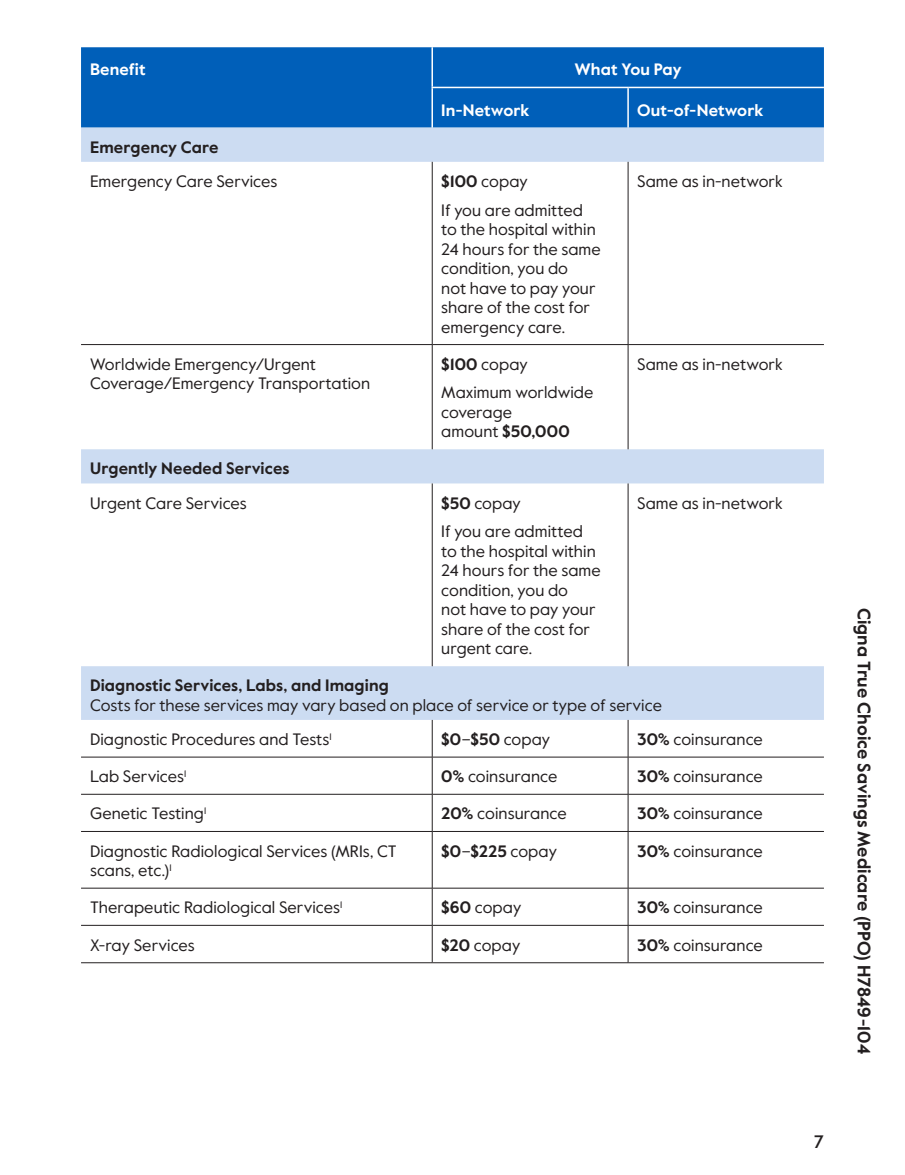
<style>
.page{position:relative;width:905px;height:1175px;background:#fff}
.page>*{position:absolute;margin:0;border:0;box-sizing:border-box;transform-origin:0 0}
.margin_plan_name{font:700 18px "Value Sans Pro";color:#231f20}
.t1{font:500 18px "Value Sans Pro";color:#231f20}
.table_para{font:16.5px/19.5px "Value Sans Pro";letter-spacing:.005em;color:#231f20}
.table_row_h1{font:700 16.5px "Value Sans Pro";letter-spacing:.005em;color:#231f20}
.table_col_h1_align_r{font:700 16.5px "Value Sans Pro";letter-spacing:.005em;color:#fff}
.table_para-2{font:700 16.5px "Value Sans Pro";color:#231f20}
.table_col_h1_align_c{font:700 16.5px "Value Sans Pro";color:#fff}
.s1{font-weight:700}
.s2{font-weight:400}
</style>
<div class="page">
<div style="left:81px;top:47px;width:743px;height:81px;background:#005fb9"></div>
<svg style="left:81px;top:128px;width:743px;height:592px"></svg>
<hr style="left:81px;top:344px;width:351px;height:1px;background:#231f20">
<hr style="left:432px;top:344px;width:196px;height:1px;background:#231f20">
<hr style="left:628px;top:344px;width:196px;height:1px;background:#231f20">
<hr style="left:81px;top:757px;width:351px;height:1px;background:#231f20">
<hr style="left:432px;top:757px;width:196px;height:1px;background:#231f20">
<hr style="left:628px;top:757px;width:196px;height:1px;background:#231f20">
<hr style="left:81px;top:925px;width:351px;height:1px;background:#231f20">
<hr style="left:432px;top:925px;width:196px;height:1px;background:#231f20">
<hr style="left:628px;top:925px;width:196px;height:1px;background:#231f20">
<hr style="left:81px;top:794px;width:351px;height:1px;background:#231f20">
<hr style="left:81px;top:831px;width:351px;height:1px;background:#231f20">
<hr style="left:432px;top:794px;width:196px;height:1px;background:#231f20">
<hr style="left:432px;top:831px;width:196px;height:1px;background:#231f20">
<hr style="left:628px;top:794px;width:196px;height:1px;background:#231f20">
<hr style="left:628px;top:831px;width:196px;height:1px;background:#231f20">
<hr style="left:432px;top:162px;width:1px;height:182px;background:#231f20">
<hr style="left:432px;top:345px;width:1px;height:104px;background:#231f20">
<hr style="left:432px;top:483px;width:1px;height:183px;background:#231f20">
<hr style="left:432px;top:720px;width:1px;height:37px;background:#231f20">
<hr style="left:432px;top:757px;width:1px;height:37px;background:#231f20">
<hr style="left:432px;top:794px;width:1px;height:37px;background:#231f20">
<hr style="left:432px;top:831px;width:1px;height:57px;background:#231f20">
<hr style="left:432px;top:888px;width:1px;height:37px;background:#231f20">
<hr style="left:432px;top:925px;width:1px;height:37px;background:#231f20">
<hr style="left:627px;top:162px;width:1px;height:182px;background:#231f20">
<hr style="left:627px;top:345px;width:1px;height:104px;background:#231f20">
<hr style="left:627px;top:483px;width:1px;height:183px;background:#231f20">
<hr style="left:627px;top:720px;width:1px;height:37px;background:#231f20">
<hr style="left:627px;top:757px;width:1px;height:37px;background:#231f20">
<hr style="left:627px;top:794px;width:1px;height:37px;background:#231f20">
<hr style="left:627px;top:831px;width:1px;height:57px;background:#231f20">
<hr style="left:627px;top:888px;width:1px;height:37px;background:#231f20">
<hr style="left:627px;top:925px;width:1px;height:37px;background:#231f20">
<hr style="left:81px;top:962px;width:351px;height:1px;background:#231f20">
<hr style="left:432px;top:962px;width:196px;height:1px;background:#231f20">
<hr style="left:628px;top:962px;width:196px;height:1px;background:#231f20">
<hr style="left:81px;top:888px;width:351px;height:1px;background:#231f20">
<hr style="left:432px;top:888px;width:196px;height:1px;background:#231f20">
<hr style="left:628px;top:888px;width:196px;height:1px;background:#231f20">
<hr style="left:431px;top:47px;width:2px;height:40px;background:#fff">
<hr style="left:628px;top:87px;width:196px;height:1px;background:#fff">
<hr style="left:431px;top:87px;width:197px;height:1px;background:#fff">
<hr style="left:627px;top:88px;width:1px;height:40px;background:#fff">
<hr style="left:431px;top:88px;width:2px;height:40px;background:#fff">
<p class="table_col_h1_align_r" style="left:90px;top:60px;width:57px">Benefit</p>
<p class="table_col_h1_align_c" style="left:574px;top:60px;width:109px">What You Pay</p>
<p class="table_col_h1_align_r" style="left:441px;top:100px;width:90px">In-Network</p>
<p class="table_col_h1_align_r" style="left:637px;top:100px;width:128px">Out-of-Network</p>
<p class="table_row_h1" style="left:90px;top:137px;width:130px">Emergency Care</p>
<p class="table_para" style="left:90px;top:172px;width:189px">Emergency Care Services</p>
<p class="table_para" style="left:441px;top:172px;width:88px"><span class="s1">$100</span> copay</p>
<p class="table_para" style="left:441px;top:200px;width:161px">If you are admitted to the hospital within<br>24 hours for the same condition, you do<br>not have to pay your share of the cost for emergency care.</p>
<p class="table_para" style="left:637px;top:172px;width:147px">Same as in-network</p>
<p class="table_para" style="left:90px;top:354px;width:281px">Worldwide Emergency/Urgent<br>Coverage/Emergency Transportation</p>
<p class="table_para" style="left:441px;top:354px;width:88px"><span class="s1">$100</span> copay</p>
<p class="table_para" style="left:441px;top:383px;width:154px">Maximum worldwide coverage<br>amount <span class="s1">$50,000</span></p>
<p class="table_row_h1" style="left:90px;top:459px;width:201px">Urgently Needed Services</p>
<p class="table_para" style="left:90px;top:493px;width:158px">Urgent Care Services</p>
<p class="table_para" style="left:441px;top:493px;width:81px"><span class="s1">$50</span> copay</p>
<p class="table_para" style="left:441px;top:522px;width:161px">If you are admitted to the hospital within<br>24 hours for the same condition, you do<br>not have to pay your share of the cost for urgent care.</p>
<p class="table_para" style="left:637px;top:354px;width:147px">Same as in-network</p>
<p class="table_para" style="left:637px;top:493px;width:147px">Same as in-network</p>
<p class="table_row_h1" style="left:90px;top:675px;width:300px">Diagnostic Services, Labs, and Imaging</p>
<p class="table_para" style="left:90px;top:695px;width:573px">Costs for these services may vary based on place of service or type of service</p>
<p class="table_para" style="left:90px;top:730px;width:243px">Diagnostic Procedures and Tests<sup>1</sup></p>
<p class="table_para" style="left:441px;top:730px;width:110px"><span class="s1">$0</span>–<span class="s1">$50</span> copay</p>
<p class="table_para" style="left:637px;top:730px;width:127px"><span class="s1">30%</span> coinsurance</p>
<p class="table_para" style="left:90px;top:767px;width:98px">Lab Services<sup>1</sup></p>
<p class="table_para" style="left:441px;top:767px;width:118px"><span class="s1">0%</span> coinsurance</p>
<p class="table_para" style="left:637px;top:767px;width:127px"><span class="s1">30%</span> coinsurance</p>
<p class="table_para" style="left:90px;top:804px;width:118px">Genetic Testing<sup>1</sup></p>
<p class="table_para" style="left:441px;top:804px;width:127px"><span class="s1">20%</span> coinsurance</p>
<p class="table_para" style="left:637px;top:804px;width:127px"><span class="s1">30%</span> coinsurance</p>
<p class="table_para" style="left:90px;top:841px;width:308px">Diagnostic Radiological Services (MRIs, CT scans, etc.)<sup>1</sup></p>
<p class="table_para-2" style="left:441px;top:841px;width:117px">$0<span class="s2">–</span>$225 <span class="s2">copay</span></p>
<p class="table_para" style="left:637px;top:841px;width:127px"><span class="s1">30%</span> coinsurance</p>
<p class="table_para" style="left:90px;top:898px;width:254px">Therapeutic Radiological Services<sup>1</sup></p>
<p class="table_para" style="left:441px;top:898px;width:82px"><span class="s1">$60</span> copay</p>
<p class="table_para" style="left:637px;top:898px;width:127px"><span class="s1">30%</span> coinsurance</p>
<p class="table_para" style="left:90px;top:935px;width:106px">X-ray Services</p>
<p class="table_para" style="left:441px;top:935px;width:81px"><span class="s1">$20</span> copay</p>
<p class="table_para" style="left:637px;top:935px;width:127px"><span class="s1">30%</span> coinsurance</p>
<p class="margin_plan_name" style="left:874px;top:608px;width:448px;rotate:90deg">Cigna True Choice Savings Medicare (PPO) H7849-104</p>
<p class="t1" style="left:813px;top:1130px;width:12px">7</p>
</div>
